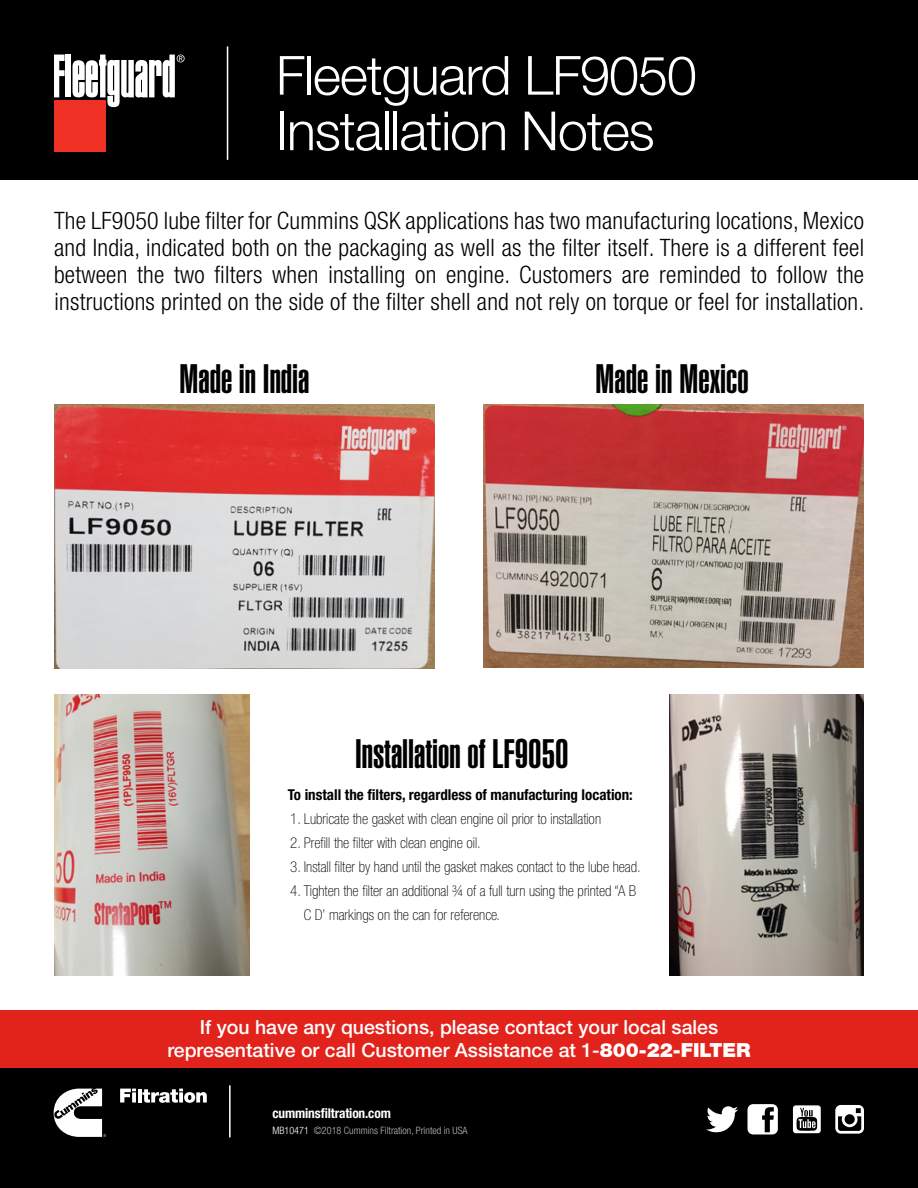
<style>
.page{position:relative;width:918px;height:1188px;background:#fff}
.page>*{position:absolute;margin:0;border:0;box-sizing:border-box;transform-origin:0 0}
.t1{font:300 54px/55.5px "Helvetica Neue LT Std";letter-spacing:-.02em;color:#fff}
.t2{font:40.5px "Helvetica LT Std Ultra Comp";color:#000}
.t3{font:300 condensed 24px/27px "Helvetica Neue LT Std";letter-spacing:.01em;color:#000;text-align:justify}
.t4{font:500 19.5px/23.4px "Helvetica Neue LT Std";color:#fff;text-align:center}
.t5{font:100 condensed 15px/24px "Helvetica Neue LT Std";color:#000}
.t6{font:700 condensed 15px "Helvetica Neue LT Std";color:#000}
.t7{font:700 condensed 13.5px "Helvetica Neue LT Std";letter-spacing:-.01em;color:#fff}
.t8{font:300 condensed 10.2px "Helvetica Neue LT Std";color:#bcbec0}
.s1{font-weight:900}
.s2{color:#fff}
</style>
<div class="page">
<div style="left:0;top:0;width:918px;height:179px;background:#000"></div>
<div style="left:54px;top:100px;width:52px;height:52px;background:#ee3124"></div>
<div style="left:66px;top:55px;width:5px;height:42px;background:#fff"></div>
<svg style="left:54px;top:55px;width:11px;height:42px"></svg>
<svg style="left:72px;top:55px;width:113px;height:52px"></svg>
<hr style="left:227px;top:46px;width:1px;height:114px;background:#fff">
<div style="left:0;top:1066px;width:918px;height:122px;background:#000"></div>
<svg style="left:120px;top:1089px;width:16px;height:14px"></svg>
<svg style="left:132px;top:1092px;width:4px;height:11px"></svg>
<hr style="left:138px;top:1089px;width:3px;height:14px;background:#fff">
<svg style="left:142px;top:1089px;width:65px;height:14px"></svg>
<svg style="left:54px;top:1089px;width:52px;height:48px"></svg>
<hr style="left:229px;top:1085px;width:2px;height:52px;background:#fff">
<svg style="left:793px;top:1105px;width:28px;height:28px"></svg>
<svg style="left:835px;top:1105px;width:29px;height:29px"></svg>
<svg style="left:706px;top:1106px;width:32px;height:26px"></svg>
<svg style="left:748px;top:1104px;width:30px;height:30px"></svg>
<div style="left:0;top:1010px;width:918px;height:58px;background:#e2231b"></div>
<img style="left:54px;top:404px;width:381px;height:265px">
<img style="left:484px;top:404px;width:380px;height:264px">
<img style="left:54px;top:695px;width:195px;height:280px">
<img style="left:669px;top:695px;width:195px;height:280px">
<h1 class="t1" style="left:276px;top:47px;width:422px">Fleetguard LF9050<br>Installation Notes</h1>
<p class="t3" style="left:54px;top:207px;width:812px">The LF9050 lube filter for Cummins QSK applications has two manufacturing locations, Mexico and India, indicated both on the packaging as well as the filter itself. There is a different feel between the two filters when installing on engine. Customers are reminded to follow the instructions printed on the side of the filter shell and not rely on torque or feel for installation.</p>
<h2 class="t2" style="left:179px;top:356px;width:132px">Made in India</h2>
<h2 class="t2" style="left:595px;top:356px;width:155px">Made in Mexico</h2>
<h2 class="t2" style="left:355px;top:731px;width:215px">Installation of LF9050</h2>
<p class="t6" style="left:288px;top:785px;width:347px">To install the filters, regardless of manufacturing location:</p>
<p class="t5" style="left:290px;top:806px;width:312px">1. Lubricate the gasket with clean engine oil prior to installation</p>
<p class="t5" style="left:290px;top:830px;width:192px">2. Prefill the filter with clean engine oil.</p>
<p class="t5" style="left:290px;top:854px;width:352px">3. Install filter by hand until the gasket makes contact to the lube head.</p>
<p class="t5" style="left:304px;top:878px;width:334px;text-indent:-14px">4. Tighten the filter an additional ¾ of a full turn using the printed “A B<br>C D’ markings on the can for reference.</p>
<p class="t4" style="left:167px;top:1015px;width:585px">If you have any questions, please contact your local sales representative or call Customer Assistance at 1-<span class="s1">800-22-FILTER</span></p>
<p class="t7" style="left:272px;top:1105px;width:120px">cumminsfiltration.com</p>
<p class="t8" style="left:272px;top:1125px;width:197px"><span class="s2">MB10471</span> ©2018 Cummins Filtration, Printed in USA</p>
</div>
